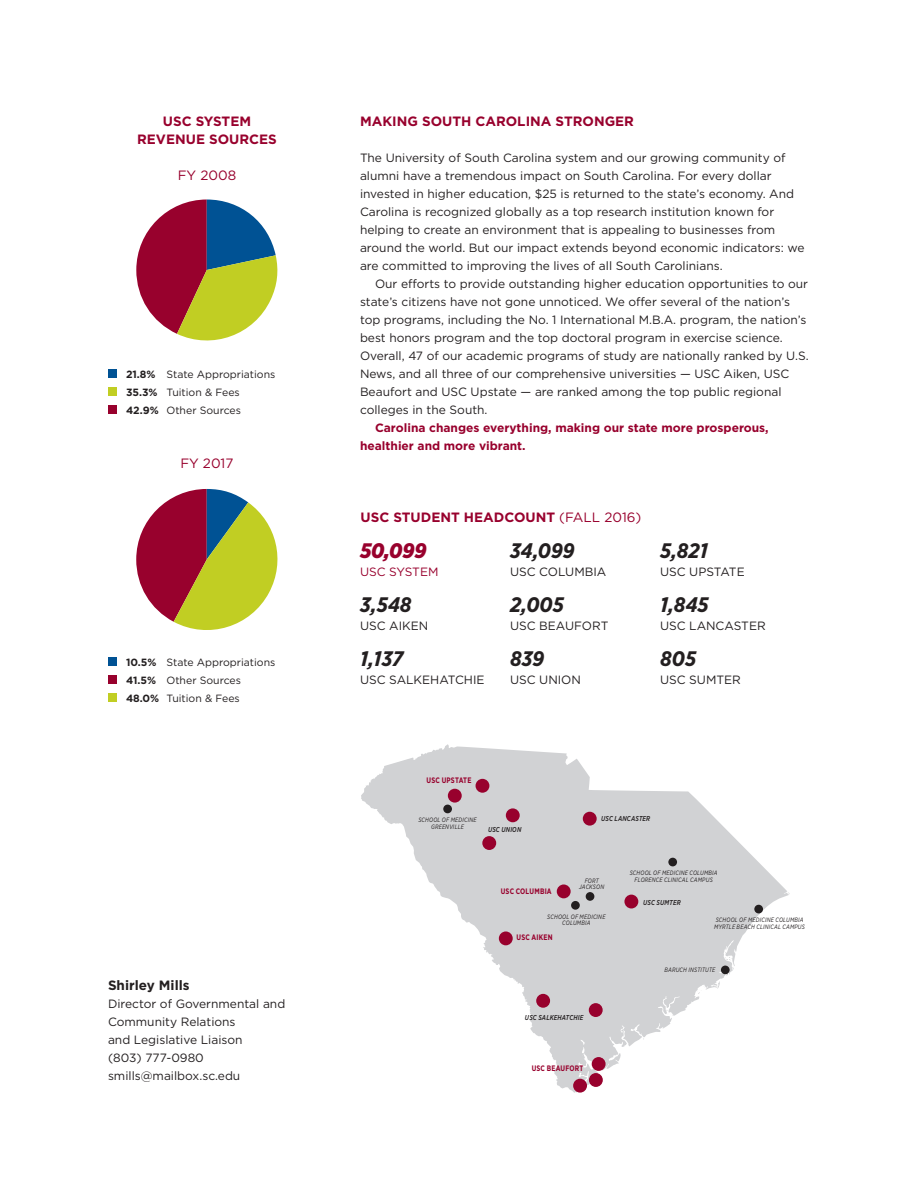
<style>
.page{position:relative;width:918px;height:1188px;background:#fff}
.page>*{position:absolute;margin:0;border:0;box-sizing:border-box;transform-origin:0 0}
.t1{font:italic 700 21px "Gotham Narrow";color:#231f20}
.t2{font:italic 900 21px "Gotham Narrow";color:#98012d}
.t3{font:700 13.5px/18px "Gotham";color:#98012d;text-align:center}
.t4{font:700 13.5px "Gotham";color:#231f20}
.t5{font:13.5px "Gotham";color:#98012d}
.t6{font:12px/18px "Gotham";color:#231f20}
.t7{font:700 12px/18px "Gotham";color:#98012d}
.t8{font:12px "Gotham";color:#98012d}
.t9{font:10.5px/18px "Gotham";color:#231f20}
.t10{font:700 7.95px "Gotham Narrow";letter-spacing:.025em;color:#98012d;scale:.9 1}
.t11{font:italic 500 7.2px "Gotham Narrow";letter-spacing:.025em;color:#231f20;scale:.9 1}
.t12{font:italic 6.3px/6.3px "Gotham Narrow";letter-spacing:.03em;color:#231f20;text-align:center;scale:.9 1}
.s1{font-weight:700}
.s2{font-weight:400}
</style>
<div class="page">
<div style="left:108px;top:387px;width:9px;height:9px;background:#c1ce23"></div>
<div style="left:108px;top:369px;width:9px;height:9px;background:#005294"></div>
<div style="left:108px;top:405px;width:9px;height:9px;background:#98012d"></div>
<div style="left:108px;top:693px;width:9px;height:9px;background:#c1ce23"></div>
<div style="left:108px;top:657px;width:9px;height:9px;background:#005294"></div>
<div style="left:108px;top:675px;width:9px;height:9px;background:#98012d"></div>
<svg style="left:737px;top:840px;width:39px;height:106px;fill:#d1d2d4"></svg>
<svg style="left:361px;top:744px;width:376px;height:349px"></svg>
<svg style="left:772px;top:869px;width:18px;height:31px"></svg>
<div style="left:573px;top:1079px;width:14px;height:14px;background:#98012d;border-radius:50%"></div>
<div style="left:589px;top:1003px;width:14px;height:14px;background:#98012d;border-radius:50%"></div>
<div style="left:536px;top:994px;width:14px;height:14px;background:#98012d;border-radius:50%"></div>
<div style="left:499px;top:931px;width:14px;height:14px;background:#98012d;border-radius:50%"></div>
<div style="left:624px;top:895px;width:14px;height:13px;background:#98012d;border-radius:50%"></div>
<div style="left:557px;top:884px;width:14px;height:14px;background:#98012d;border-radius:50%"></div>
<div style="left:583px;top:812px;width:14px;height:14px;background:#98012d;border-radius:50%"></div>
<div style="left:506px;top:808px;width:14px;height:14px;background:#98012d;border-radius:50%"></div>
<div style="left:482px;top:836px;width:14px;height:14px;background:#98012d;border-radius:50%"></div>
<div style="left:448px;top:789px;width:14px;height:14px;background:#98012d;border-radius:50%"></div>
<div style="left:443px;top:805px;width:9px;height:8px;background:#231f20;border-radius:50%"></div>
<div style="left:571px;top:901px;width:9px;height:9px;background:#231f20;border-radius:50%"></div>
<div style="left:721px;top:966px;width:9px;height:8px;background:#231f20;border-radius:50%"></div>
<div style="left:592px;top:1057px;width:14px;height:14px;background:#98012d;border-radius:50%"></div>
<div style="left:589px;top:1073px;width:14px;height:14px;background:#98012d;border-radius:50%"></div>
<div style="left:476px;top:779px;width:13px;height:14px;background:#98012d;border-radius:50%"></div>
<div style="left:586px;top:892px;width:8px;height:9px;background:#231f20;border-radius:50%"></div>
<div style="left:668px;top:858px;width:9px;height:8px;background:#231f20;border-radius:50%"></div>
<div style="left:754px;top:905px;width:9px;height:8px;background:#231f20;border-radius:50%"></div>
<svg style="left:136px;top:200px;width:142px;height:141px"></svg>
<svg style="left:136px;top:489px;width:142px;height:141px"></svg>
<p class="t3" style="left:137px;top:112px;width:141px">USC SYSTEM<br>REVENUE SOURCES</p>
<p class="t5" style="left:178px;top:167px;width:60px">FY 2008</p>
<p class="t9" style="left:126px;top:365px;width:151px"><span class="s1">21.8%</span> State Appropriations<br><span class="s1">35.3%</span> Tuition &amp; Fees<br><span class="s1">42.9%</span> Other Sources</p>
<p class="t5" style="left:180px;top:455px;width:55px">FY 2017</p>
<p class="t9" style="left:126px;top:653px;width:151px"><span class="s1">10.5%</span> State Appropriations<br><span class="s1">41.5%</span> Other Sources<br><span class="s1">48.0%</span> Tuition &amp; Fees</p>
<p class="t4" style="left:108px;top:976px;width:83px">Shirley Mills</p>
<p class="t6" style="left:108px;top:994px;width:179px">Director of Governmental and<br>Community Relations<br>and Legislative Liaison<br>(803) 777-0980 smills@mailbox.sc.edu</p>
<p class="t3" style="left:360px;top:112px;width:276px">MAKING SOUTH CAROLINA STRONGER</p>
<p class="t6" style="left:360px;top:148px;width:446px">The University of South Carolina system and our growing community of alumni have a tremendous impact on South Carolina. For every dollar invested in higher education, $25 is returned to the state’s economy. And Carolina is recognized globally as a top research institution known for helping to create an environment that is appealing to businesses from around the world. But our impact extends beyond economic indicators: we are committed to improving the lives of all South Carolinians.</p>
<p class="t6" style="left:360px;top:274px;width:450px;text-indent:15px">Our efforts to provide outstanding higher education opportunities to our state’s citizens have not gone unnoticed. We offer several of the nation’s top programs, including the No. 1 International M.B.A. program, the nation’s best honors program and the top doctoral program in exercise science.<br>Overall, 47 of our academic programs of study are nationally ranked by U.S.<br>News, and all three of our comprehensive universities — USC Aiken, USC Beaufort and USC Upstate — are ranked among the top public regional colleges in the South.</p>
<p class="t7" style="left:360px;top:419px;width:410px;text-indent:15px">Carolina changes everything, making our state more prosperous, healthier and more vibrant.</p>
<p class="t3" style="left:361px;top:508px;width:282px">USC STUDENT HEADCOUNT <span class="s2">(FALL 2016)</span></p>
<h1 class="t2" style="left:360px;top:537px;width:68px">50,099</h1>
<p class="t8" style="left:360px;top:564px;width:80px">USC SYSTEM</p>
<h1 class="t1" style="left:510px;top:537px;width:66px">34,099</h1>
<p class="t6" style="left:510px;top:562px;width:98px">USC COLUMBIA</p>
<h1 class="t1" style="left:660px;top:537px;width:50px">5,821</h1>
<p class="t6" style="left:660px;top:562px;width:86px">USC UPSTATE</p>
<h1 class="t1" style="left:360px;top:591px;width:53px">3,548</h1>
<p class="t6" style="left:360px;top:616px;width:70px">USC AIKEN</p>
<h1 class="t1" style="left:510px;top:591px;width:55px">2,005</h1>
<p class="t6" style="left:510px;top:616px;width:100px">USC BEAUFORT</p>
<h1 class="t1" style="left:660px;top:591px;width:50px">1,845</h1>
<p class="t6" style="left:660px;top:616px;width:107px">USC LANCASTER</p>
<h1 class="t1" style="left:360px;top:645px;width:45px">1,137</h1>
<p class="t6" style="left:360px;top:670px;width:126px">USC SALKEHATCHIE</p>
<h1 class="t1" style="left:510px;top:645px;width:36px">839</h1>
<p class="t6" style="left:510px;top:670px;width:73px">USC UNION</p>
<h1 class="t1" style="left:660px;top:645px;width:38px">805</h1>
<p class="t6" style="left:660px;top:670px;width:82px">USC SUMTER</p>
<p class="t10" style="left:427px;top:775px;width:51px">USC UPSTATE</p>
<p class="t12" style="left:418px;top:817px;width:66px">SCHOOL OF MEDICINE<br>GREENVILLE</p>
<p class="t11" style="left:488px;top:825px;width:39px">USC UNION</p>
<p class="t11" style="left:601px;top:814px;width:56px">USC LANCASTER</p>
<p class="t10" style="left:501px;top:886px;width:58px">USC COLUMBIA</p>
<p class="t12" style="left:579px;top:877px;width:29px">FORT<br>JACKSON</p>
<p class="t12" style="left:547px;top:913px;width:66px">SCHOOL OF MEDICINE<br>COLUMBIA</p>
<p class="t10" style="left:517px;top:932px;width:42px">USC AIKEN</p>
<p class="t11" style="left:525px;top:1013px;width:66px">USC SALKEHATCHIE</p>
<p class="t10" style="left:532px;top:1063px;width:59px">USC BEAUFORT</p>
<p class="t12" style="left:630px;top:870px;width:99px">SCHOOL OF MEDICINE COLUMBIA<br>FLORENCE CLINICAL CAMPUS</p>
<p class="t12" style="left:714px;top:917px;width:102px;text-align:left">SCHOOL OF MEDICINE COLUMBIA<br>MYRTLE BEACH CLINICAL CAMPUS</p>
<p class="t11" style="left:643px;top:898px;width:43px">USC SUMTER</p>
<p class="t12" style="left:665px;top:967px;width:58px">BARUCH INSTITUTE</p>
</div>
